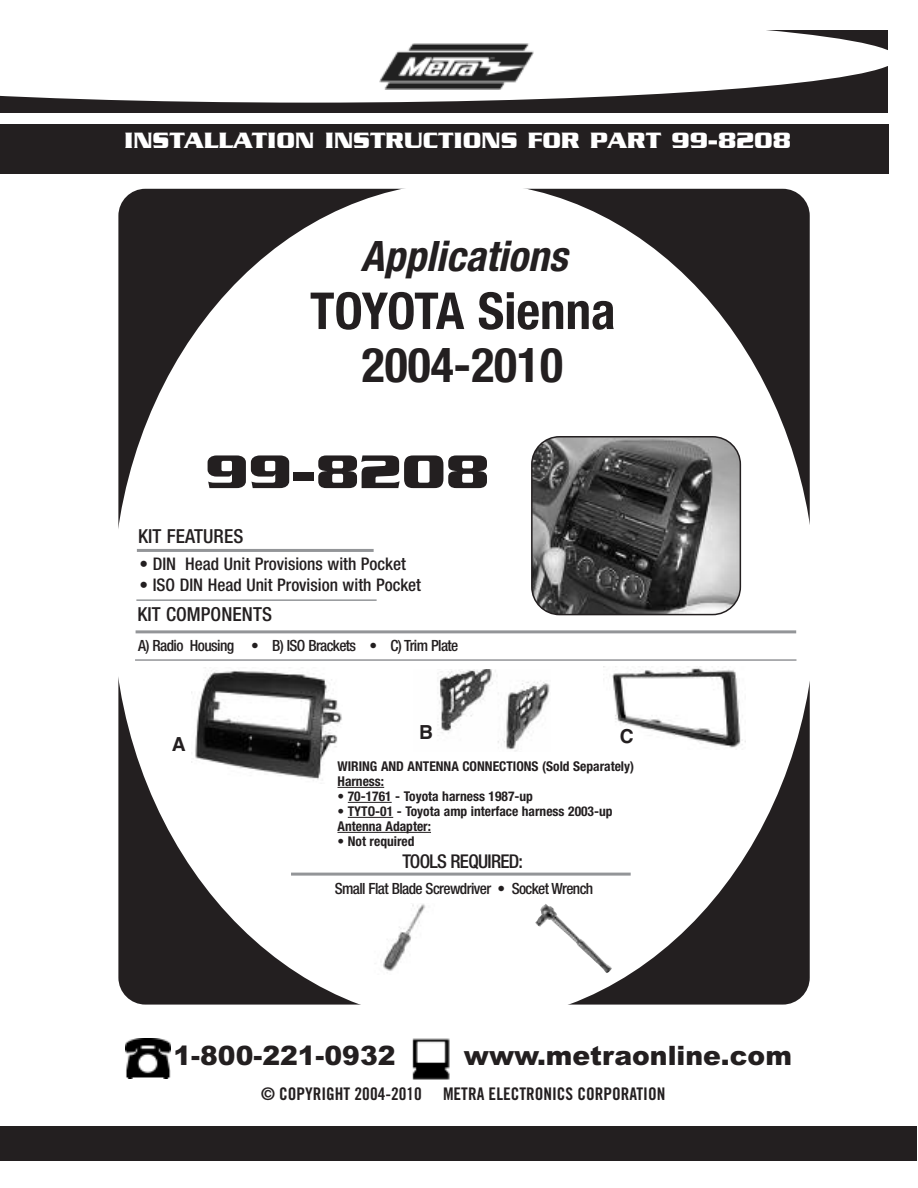
<style>
.page{position:relative;width:918px;height:1188px;background:#fff}
.page>*{position:absolute;margin:0;border:0;box-sizing:border-box;transform-origin:0 0}
.t1{font:700 condensed 51px "Helvetica Neue";color:#231f20}
.t2{font:700 51px "Serpentine";color:#231f20;scale:1.12 1}
.t3{font:700 condensed 48px "Helvetica Neue";color:#231f20}
.t4{font:italic 700 condensed 42px "Helvetica Neue";color:#231f20}
.t5{font:900 26.7px "Arial";color:#231f20}
.t6{font:700 24px "Serpentine";color:#fff}
.t7{font:500 condensed 19.35px "Helvetica Neue";letter-spacing:.005em;color:#231f20}
.t8{font:700 19.35px "Helvetica";color:#231f20}
.t9{font:500 condensed 19.05px "Helvetica Neue";letter-spacing:-.04em;color:#231f20}
.t10{font:500 condensed 17.4px "Helvetica Neue";color:#231f20}
.t11{font:17.4px "Trade Gothic Bold Cond Twenty";color:#231f20}
.t12{font:500 condensed 15.45px "Helvetica Neue";letter-spacing:-.04em;color:#231f20}
.t13{font:700 condensed 13.5px/15px "Helvetica Neue";color:#231f20}
</style>
<div class="page">
<div style="left:0;top:31px;width:888px;height:82px;background:#231f20"></div>
<svg style="left:0;top:30px;width:888px;height:73px;background:#e1e0e0"></svg>
<div style="left:364px;top:33px;width:189px;height:58px;background:#fff"></div>
<img style="left:379px;top:44px;width:155px;height:45px">
<div style="left:0;top:124px;width:888px;height:49px;background:#231f20"></div>
<div style="left:0;top:1126px;width:917px;height:35px;background:#231f20"></div>
<div style="left:118px;top:189px;width:692px;height:816px;background:#231f20;border-radius:27px"></div>
<div style="left:113px;top:182px;width:703px;height:841px;background:#fff;border-radius:50%"></div>
<img style="left:412px;top:1038px;width:38px;height:42px">
<img style="left:125px;top:1038px;width:45px;height:41px">
<hr style="left:137px;top:549px;width:237px;height:3px;background:#939598">
<hr style="left:136px;top:599px;width:241px;height:2px;background:#939598">
<hr style="left:136px;top:630px;width:660px;height:3px;background:#939598">
<hr style="left:135px;top:659px;width:661px;height:2px;background:#939598">
<hr style="left:291px;top:873px;width:340px;height:3px;background:#939598">
<img style="left:195px;top:670px;width:147px;height:111px">
<img style="left:437px;top:669px;width:113px;height:83px">
<svg style="left:531px;top:436px;width:210px;height:179px;background:#646464"></svg>
<img style="left:383px;top:904px;width:43px;height:67px">
<img style="left:535px;top:904px;width:77px;height:69px">
<img style="left:612px;top:668px;width:131px;height:80px">
<hr style="left:338px;top:787px;width:46px;height:1px;background:#231f20">
<hr style="left:348px;top:802px;width:44px;height:1px;background:#231f20">
<hr style="left:348px;top:817px;width:45px;height:1px;background:#231f20">
<hr style="left:338px;top:832px;width:93px;height:1px;background:#231f20">
<h3 class="t6" style="left:124px;top:133px;width:668px">INSTALLATION INSTRUCTIONS FOR PART 99-8208</h3>
<h3 class="t4" style="left:361px;top:241px;width:208px">Applications</h3>
<h1 class="t1" style="left:310px;top:293px;width:307px">TOYOTA Sienna</h1>
<h2 class="t3" style="left:362px;top:348px;width:203px">2004-2010</h2>
<h1 class="t2" style="left:205px;top:455px;width:255px">99-8208</h1>
<h3 class="t7" style="left:138px;top:529px;width:107px">KIT FEATURES</h3>
<p class="t10" style="left:140px;top:558px;width:268px">• DIN Head Unit Provisions with Pocket</p>
<p class="t10" style="left:140px;top:579px;width:283px">• ISO DIN Head Unit Provision with Pocket</p>
<h3 class="t7" style="left:137px;top:608px;width:136px">KIT COMPONENTS</h3>
<p class="t12" style="left:138px;top:640px;width:322px">A) Radio Housing • B) ISO Brackets • C) Trim Plate</p>
<h3 class="t8" style="left:172px;top:733px;width:15px">A</h3>
<h3 class="t8" style="left:419px;top:721px;width:15px">B</h3>
<h3 class="t8" style="left:620px;top:725px;width:15px">C</h3>
<p class="t13" style="left:338px;top:760px;width:298px">WIRING AND ANTENNA CONNECTIONS (Sold Separately)<br>Harness:</p>
<p class="t13" style="left:338px;top:790px;width:197px">• 70-1761 - Toyota harness 1987-up</p>
<p class="t13" style="left:337px;top:805px;width:277px">• TYTO-01 - Toyota amp interface harness 2003-up<br>Antenna Adapter:</p>
<p class="t13" style="left:338px;top:835px;width:79px">• Not required</p>
<h3 class="t9" style="left:402px;top:855px;width:122px">TOOLS REQUIRED:</h3>
<p class="t12" style="left:335px;top:883px;width:260px">Small Flat Blade Screwdriver • Socket Wrench</p>
<h3 class="t5" style="left:174px;top:1040px;width:223px">1-800-221-0932</h3>
<h3 class="t5" style="left:464px;top:1040px;width:330px">www.metraonline.com</h3>
<p class="t11" style="left:261px;top:1087px;width:406px">© COPYRIGHT 2004-2010 METRA ELECTRONICS CORPORATION</p>
</div>
